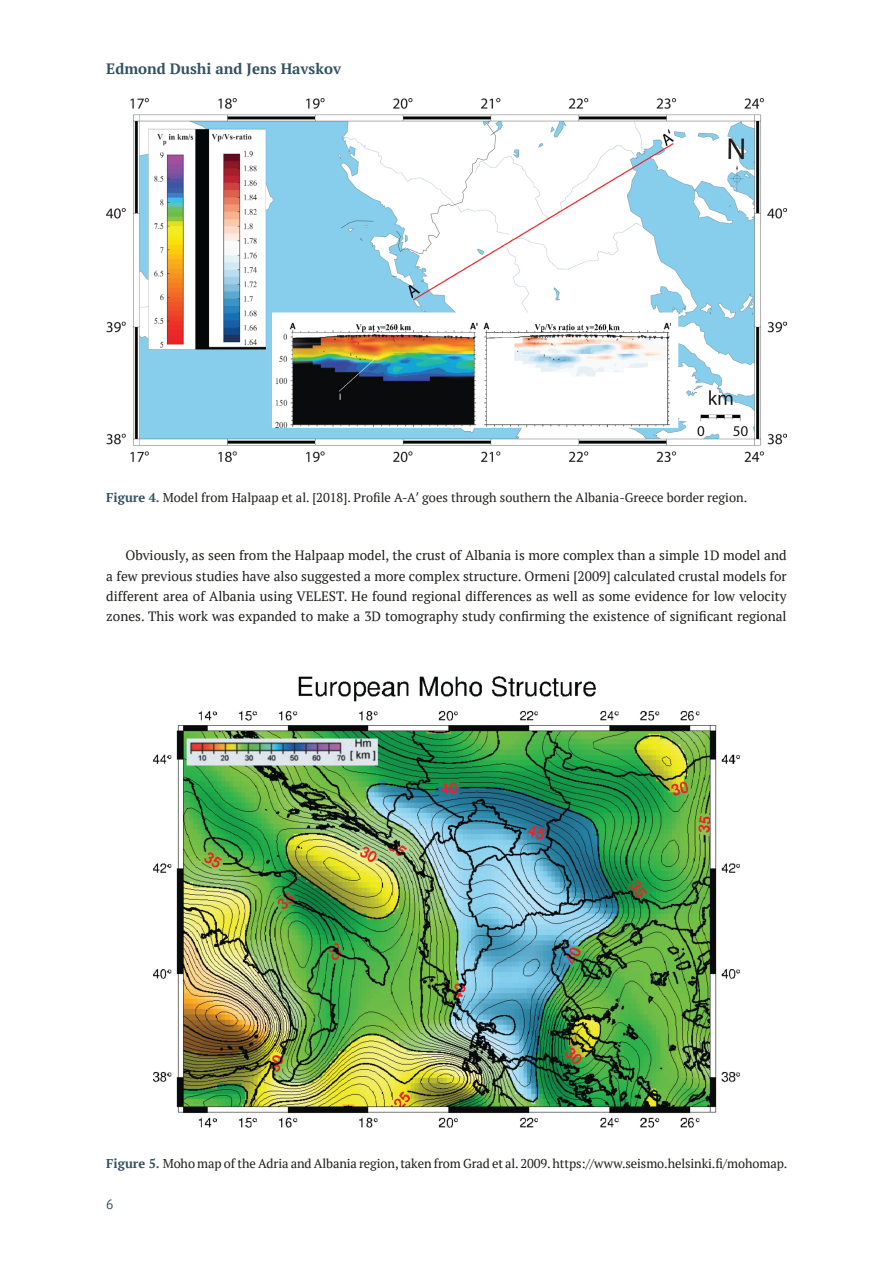
<style>
.page{position:relative;width:893px;height:1263px;background:#fff}
.page>*{position:absolute;margin:0;border:0;box-sizing:border-box;transform-origin:0 0}
.t1{font:700 15px "PT Serif";color:#315161}
.t2{font:13.5px/20.2px "PT Serif";color:#1d1d1b;text-align:justify}
.t3{font:13.5px "PT Sans";color:#315161}
.t4{font:12.75px "PT Serif";color:#1d1d1b}
.s1{font-weight:700;color:#315161}
.s2{font-family:"Cambria Math"}
</style>
<div class="page">
<img style="left:106px;top:99px;width:681px;height:363px">
<img style="left:153px;top:677px;width:587px;height:450px">
<p class="t1" style="left:106px;top:59px;width:236px">Edmond Dushi and Jens Havskov</p>
<p class="t4" style="left:106px;top:489px;width:642px"><span class="s1">Figure 4.</span> Model from Halpaap et al. [2018]. Profile A‑A<span class="s2">′</span> goes through southern the Albania-Greece border region.</p>
<p class="t2" style="left:106px;top:545px;width:682px;text-indent:19px">Obviously, as seen from the Halpaap model, the crust of Albania is more complex than a simple 1D model and a few previous studies have also suggested a more complex structure. Ormeni [2009] calculated crustal models for different area of Albania using VELEST. He found regional differences as well as some evidence for low velocity zones. This work was expanded to make a 3D tomography study confirming the existence of significant regional</p>
<p class="t4" style="left:106px;top:1155px;width:682px"><span class="s1">Figure 5.</span> Moho map of the Adria and Albania region, taken from Grad et al. 2009. https://www.seismo.helsinki.fi/mohomap.</p>
<p class="t3" style="left:106px;top:1195px;width:9px">6</p>
</div>
